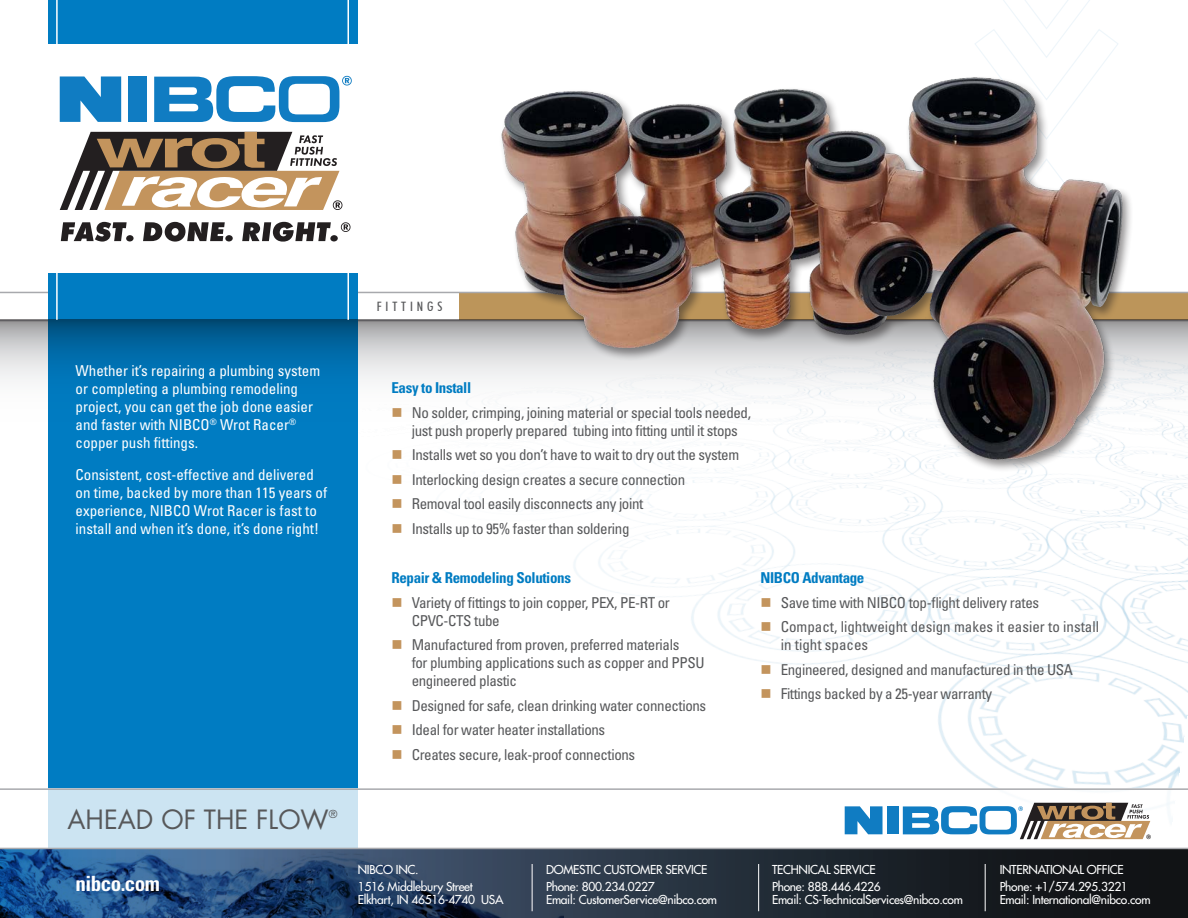
<style>
.page{position:relative;width:1188px;height:918px;background:#fff}
.page>*{position:absolute;margin:0;border:0;box-sizing:border-box;transform-origin:0 0}
.t1{font:25.8px "Futura";color:#57585a}
.t2{font:700 condensed 21px "Univers";letter-spacing:-.025em;color:#fff}
.t3{font:condensed 15px/18px "Univers";letter-spacing:-.025em;color:#57585a}
.t4{font:condensed 15px/18px "Univers";color:#fff}
.t5{font:condensed 15px/18px "Univers";color:#57585a}
.t6{font:700 condensed 15px "Univers";letter-spacing:-.025em;color:#007cc2}
.t7{font:500 condensed 12.9px "Futura BT";letter-spacing:.3em;color:#57585a}
.t8{font:500 12px/13.5px "Futura Std";letter-spacing:-.025em;color:#fff}
.t9{font:10.8px "Futura";color:#57585a}
.s1{color:#c3945d}
</style>
<div class="page">
<img style="left:357px;top:445px;width:831px;height:343px">
<div style="left:459px;top:293px;width:729px;height:27px;background:#bc955a"></div>
<hr style="left:0;top:292px;width:1188px;height:1px;background:#a8a9ad">
<img style="left:0;top:849px;width:230px;height:69px">
<svg style="left:230px;top:849px;width:958px;height:69px;background:#222f3f"></svg>
<div style="left:48px;top:0;width:309px;height:849px;background:#007cc2"></div>
<svg style="left:0;top:790px;width:1188px;height:58px"></svg>
<svg style="left:0;top:320px;width:1188px;height:125px"></svg>
<hr style="left:0;top:788px;width:1188px;height:2px;background:#a8a9ad">
<hr style="left:0;top:848px;width:1188px;height:1px;background:#a8a9ad">
<hr style="left:56px;top:0;width:2px;height:320px;background:#fff">
<hr style="left:348px;top:0;width:1px;height:320px;background:#fff">
<img style="left:480px;top:68px;width:663px;height:412px">
<div style="left:887px;top:806px;width:11px;height:28px;background:#107cc2"></div>
<svg style="left:845px;top:806px;width:38px;height:28px"></svg>
<svg style="left:903px;top:803px;width:248px;height:36px"></svg>
<div style="left:40px;top:44px;width:323px;height:229px;background:#fff"></div>
<div style="left:128px;top:77px;width:19px;height:45px;background:#107cc2"></div>
<svg style="left:60px;top:76px;width:61px;height:46px;background:#318eca"></svg>
<svg style="left:61px;top:222px;width:66px;height:20px"></svg>
<div style="left:126px;top:235px;width:8px;height:6px;background:#231f20;border-radius:50%"></div>
<svg style="left:143px;top:222px;width:82px;height:20px"></svg>
<div style="left:225px;top:235px;width:8px;height:6px;background:#231f20;border-radius:50%"></div>
<svg style="left:242px;top:222px;width:89px;height:20px"></svg>
<div style="left:330px;top:235px;width:8px;height:6px;background:#231f20;border-radius:50%"></div>
<svg style="left:154px;top:76px;width:198px;height:46px"></svg>
<svg style="left:60px;top:132px;width:282px;height:78px"></svg>
<svg style="left:341px;top:222px;width:10px;height:10px"></svg>
<hr style="left:985px;top:864px;width:1px;height:47px;background:#fff">
<hr style="left:758px;top:864px;width:1px;height:47px;background:#fff">
<hr style="left:532px;top:864px;width:1px;height:47px;background:#fff">
<p class="t7" style="left:377px;top:299px;width:67px">FITTINGS</p>
<p class="t4" style="left:76px;top:362px;width:246px">Whether it’s repairing a plumbing system or completing a plumbing remodeling project, you can get the job done easier and faster with NIBCO<sup>®</sup> Wrot Racer<sup>® </sup>copper push fittings.</p>
<p class="t4" style="left:76px;top:465px;width:253px">Consistent, cost-effective and delivered on time, backed by more than 115 years of experience, NIBCO Wrot Racer is fast to install and when it’s done, it’s done right!</p>
<p class="t1" style="left:68px;top:803px;width:263px">AHEAD OF THE FLOW</p>
<p class="t9" style="left:329px;top:807px;width:10px">®</p>
<p class="t2" style="left:76px;top:871px;width:86px">nibco.com</p>
<p class="t6" style="left:392px;top:378px;width:81px">Easy to Install</p>
<p class="t3" style="left:392px;top:403px;width:361px;text-align:center"><span class="s1">■</span> No solder, crimping, joining material or special tools needed, just push properly prepared tubing into fitting until it stops</p>
<p class="t3" style="left:392px;top:446px;width:349px"><span class="s1">■</span> Installs wet so you don’t have to wait to dry out the system</p>
<p class="t3" style="left:392px;top:470px;width:295px"><span class="s1">■</span> Interlocking design creates a secure connection</p>
<p class="t3" style="left:392px;top:495px;width:253px"><span class="s1">■</span> Removal tool easily disconnects any joint</p>
<p class="t3" style="left:392px;top:519px;width:240px"><span class="s1">■</span> Installs up to 95% faster than soldering</p>
<p class="t6" style="left:392px;top:568px;width:181px">Repair &amp; Remodeling Solutions</p>
<p class="t3" style="left:412px;top:593px;width:260px;text-indent:-20px"><span class="s1">■</span> Variety of fittings to join copper, PEX, PE-RT or<br>CPVC-CTS tube</p>
<p class="t3" style="left:412px;top:636px;width:294px;text-indent:-20px"><span class="s1">■</span> Manufactured from proven, preferred materials<br>for plumbing applications such as copper and PPSU engineered plastic</p>
<p class="t3" style="left:391px;top:696px;width:316px"><span class="s1">■</span> Designed for safe, clean drinking water connections</p>
<p class="t3" style="left:392px;top:721px;width:215px"><span class="s1">■</span> Ideal for water heater installations</p>
<p class="t3" style="left:392px;top:745px;width:245px"><span class="s1">■</span> Creates secure, leak-proof connections</p>
<p class="t6" style="left:760px;top:569px;width:105px">NIBCO Advantage</p>
<p class="t3" style="left:760px;top:593px;width:280px"><span class="s1">■</span> Save time with NIBCO top-flight delivery rates</p>
<p class="t5" style="left:781px;top:618px;width:320px;text-indent:-20px"><span class="s1">■</span> Compact, lightweight design makes it easier to install in tight spaces</p>
<p class="t3" style="left:760px;top:660px;width:314px"><span class="s1">■</span> Engineered, designed and manufactured in the USA</p>
<p class="t3" style="left:760px;top:685px;width:233px"><span class="s1">■</span> Fittings backed by a 25-year warranty</p>
<p class="t8" style="left:358px;top:863px;width:62px">NIBCO INC.</p>
<p class="t8" style="left:358px;top:880px;width:147px">1516 Middlebury Street<br>Elkhart, IN 46516-4740 USA</p>
<p class="t8" style="left:546px;top:863px;width:163px">DOMESTIC CUSTOMER SERVICE</p>
<p class="t8" style="left:546px;top:880px;width:110px">Phone: 800.234.0227</p>
<p class="t8" style="left:546px;top:893px;width:173px">Email: CustomerService@nibco.com</p>
<p class="t8" style="left:772px;top:863px;width:105px">TECHNICAL SERVICE</p>
<p class="t8" style="left:772px;top:880px;width:110px">Phone: 888.446.4226</p>
<p class="t8" style="left:772px;top:893px;width:192px">Email: CS-TechnicalServices@nibco.com</p>
<p class="t8" style="left:1000px;top:863px;width:126px">INTERNATIONAL OFFICE</p>
<p class="t8" style="left:1000px;top:880px;width:130px">Phone: +1/574.295.3221</p>
<p class="t8" style="left:1000px;top:893px;width:152px">Email: International@nibco.com</p>
</div>
